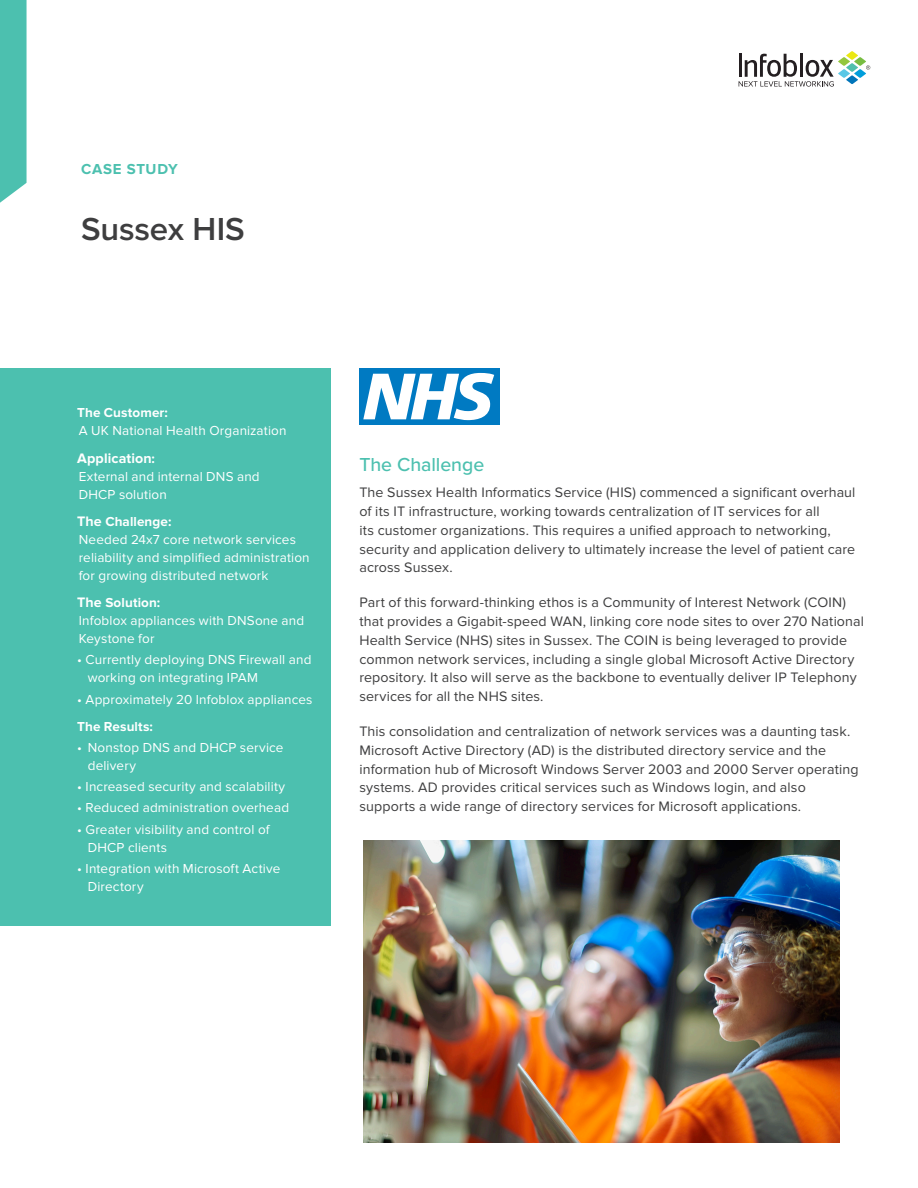
<style>
.page{position:relative;width:918px;height:1188px;background:#fff}
.page>*{position:absolute;margin:0;border:0;box-sizing:border-box;transform-origin:0 0}
.t1{font:600 33px "Proxima Nova";letter-spacing:-.005em;color:#3e3e3f}
.Section_Header{font:500 19.5px "Proxima Nova";letter-spacing:-.005em;color:#4cc0af}
.t2{font:700 15px "Proxima Nova";letter-spacing:.05em;color:#4cc0af}
.Body_text{font:14.25px/18.8px "Proxima Nova";letter-spacing:.01em;color:#3e3e3f}
.Facts{font:700 14.25px "Proxima Nova";letter-spacing:.01em;color:#fff}
.Facts-2{font:13.5px/18px "Proxima Nova";letter-spacing:.01em;color:#fff}
.Left_Sidebar{font:13.5px/18px "Proxima Nova";letter-spacing:.01em;color:#fff}
.Facts-3{font:700 13.5px "Proxima Nova";letter-spacing:.01em;color:#fff}
.s1{font-size:13.5px}
.s2{font-size:14.25px}
</style>
<div class="page">
<svg style="left:0;top:0;width:27px;height:203px;background:#57c4b4"></svg>
<svg style="left:739px;top:51px;width:131px;height:36px"></svg>
<div style="left:0;top:368px;width:331px;height:558px;background:#4cc0af"></div>
<img style="left:363px;top:841px;width:477px;height:302px">
<div style="left:359px;top:368px;width:140px;height:57px;background:#007ac2"></div>
<svg style="left:363px;top:373px;width:131px;height:47px"></svg>
<p class="t2" style="left:81px;top:160px;width:98px">CASE STUDY</p>
<p class="t1" style="left:81px;top:210px;width:165px">Sussex HIS</p>
<p class="Facts-3" style="left:77px;top:405px;width:92px">The Customer:</p>
<p class="Left_Sidebar" style="left:79px;top:422px;width:209px">A UK National Health Organization</p>
<p class="Facts" style="left:77px;top:450px;width:79px">Application<span class="s1">:</span></p>
<p class="Left_Sidebar" style="left:79px;top:467px;width:182px">External and internal DNS and<br>DHCP solution</p>
<p class="Facts-3" style="left:77px;top:514px;width:96px"><span class="s2">The</span> Challenge:</p>
<p class="Left_Sidebar" style="left:79px;top:531px;width:232px">Needed 24x7 core network services reliability and simplified administration for growing distributed network</p>
<p class="Facts-3" style="left:77px;top:595px;width:85px"><span class="s2">The</span> Solution:</p>
<p class="Left_Sidebar" style="left:79px;top:612px;width:227px">Infoblox appliances with DNSone and<br>Keystone for</p>
<p class="Facts-2" style="left:88px;top:651px;width:225px;text-indent:-10px">• Currently deploying DNS Firewall and working on integrating IPAM</p>
<p class="Facts-2" style="left:77px;top:690px;width:237px">• Approximately 20 Infoblox appliances</p>
<p class="Facts-3" style="left:77px;top:719px;width:77px">The Results:</p>
<p class="Facts-2" style="left:88px;top:739px;width:197px;text-indent:-10px">• Nonstop DNS and DHCP service delivery</p>
<p class="Facts-2" style="left:77px;top:778px;width:209px">• Increased security and scalability</p>
<p class="Facts-2" style="left:77px;top:799px;width:213px">• Reduced administration overhead</p>
<p class="Facts-2" style="left:88px;top:820px;width:183px;text-indent:-10px">• Greater visibility and control of<br>DHCP clients</p>
<p class="Facts-2" style="left:88px;top:860px;width:194px;text-indent:-10px">• Integration with Microsoft Active<br>Directory</p>
<p class="Section_Header" style="left:359px;top:450px;width:126px">The Challenge</p>
<p class="Body_text" style="left:359px;top:484px;width:498px">The Sussex Health Informatics Service (HIS) commenced a significant overhaul of its IT infrastructure, working towards centralization of IT services for all<br>its customer organizations. This requires a unified approach to networking, security and application delivery to ultimately increase the level of patient care across Sussex.</p>
<p class="Body_text" style="left:359px;top:594px;width:506px">Part of this forward-thinking ethos is a Community of Interest Network (COIN) that provides a Gigabit-speed WAN, linking core node sites to over 270 National Health Service (NHS) sites in Sussex. The COIN is being leveraged to provide common network services, including a single global Microsoft Active Directory repository. It also will serve as the backbone to eventually deliver IP Telephony services for all the NHS sites.</p>
<p class="Body_text" style="left:359px;top:722px;width:501px">This consolidation and centralization of network services was a daunting task.<br>Microsoft Active Directory (AD) is the distributed directory service and the information hub of Microsoft Windows Server 2003 and 2000 Server operating systems. AD provides critical services such as Windows login, and also supports a wide range of directory services for Microsoft applications.</p>
</div>
